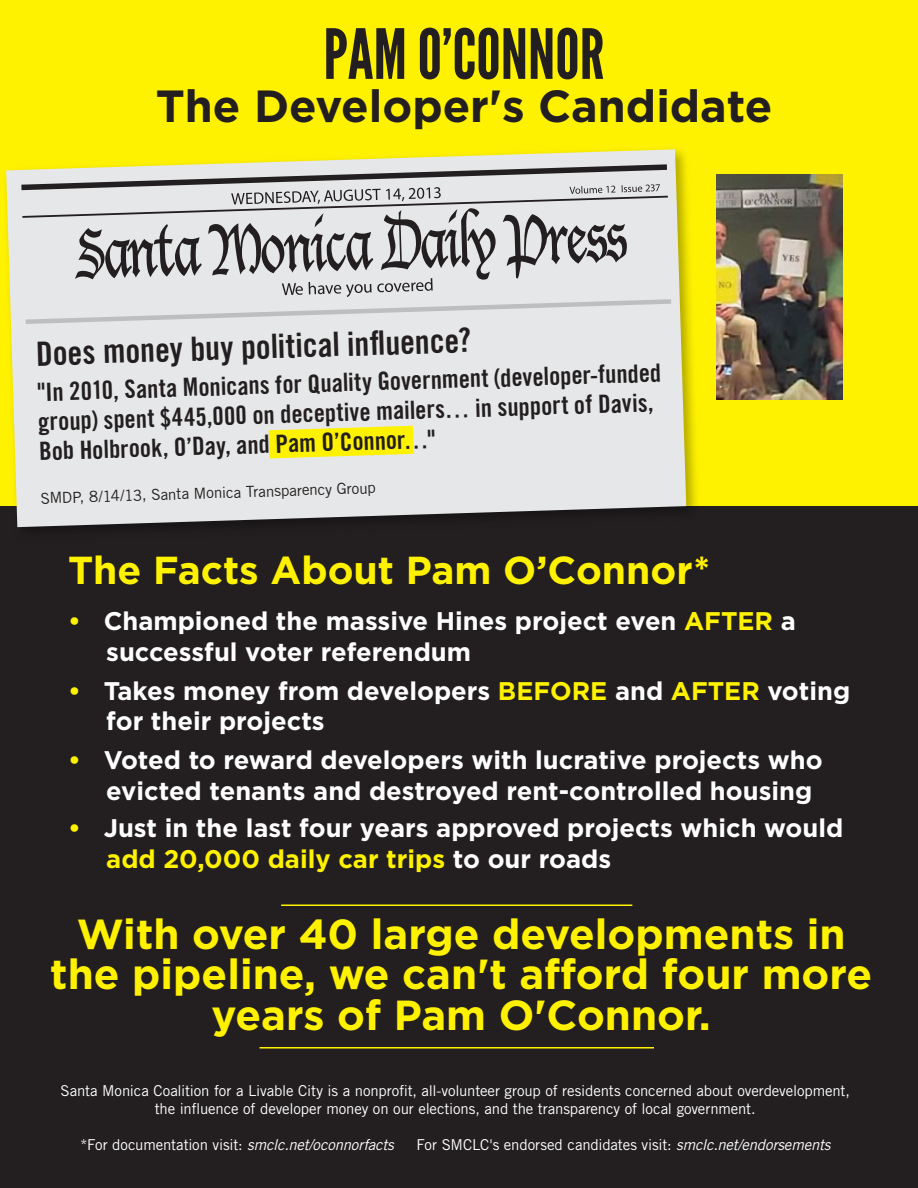
<style>
.page{position:relative;width:918px;height:1188px;background:#fff}
.page>*{position:absolute;margin:0;border:0;box-sizing:border-box;transform-origin:0 0}
.t1{font:69px "League Gothic";color:#231f20}
.t2{font:700 45px "Gotham";color:#231f20}
.t3{font:700 42px/40.5px "Gotham";color:#fff200;text-align:center}
.t4{font:700 39px "Gotham";color:#fff200}
.t5{font:33.6px "Trade Gothic LT Std Bd Cn 20";color:#231f20}
.t6{font:700 25.5px/30.6px "Gotham";color:#fff}
.t7{font:25.2px/29.4px "Trade Gothic LT Std Bd Cn 20";color:#231f20}
.t8{font:15.3px "Trade Gothic LT Std";color:#231f20}
.t9{font:15px/18px "Trade Gothic LT Std";letter-spacing:-.01em;color:#fff;text-align:center}
.s1{color:#fff200}
.s2{font-style:italic}
</style>
<div class="page">
<div style="left:0;top:502px;width:918px;height:686px;background:#231f20"></div>
<div style="left:0;top:0;width:918px;height:505px;background:#fff200"></div>
<img style="left:716px;top:174px;width:126px;height:225px">
<img style="left:0;top:182px;width:705px;height:346px">
<svg style="left:6px;top:149px;width:680px;height:378px;background:#dddccd"></svg>
<svg style="left:269px;top:426px;width:145px;height:32px"></svg>
<svg style="left:21px;top:164px;width:655px;height:162px;background:#c8c8c8"></svg>
<hr style="left:260px;top:1047px;width:394px;height:2px;background:#fff200">
<hr style="left:281px;top:905px;width:351px;height:1px;background:#fff200">
<h1 class="t1" style="left:323px;top:15px;width:283px">PAM O’CONNOR</h1>
<h2 class="t2" style="left:156px;top:80px;width:618px">The Developer's Candidate</h2>
<h3 class="t5" style="left:35px;top:334px;width:437px;rotate:-2deg">Does money buy political infl uence?</h3>
<p class="t7" style="left:37px;top:378px;width:626px;rotate:-2deg">"In 2010, Santa Monicans for Quality Government (developer-funded group) spent $445,000 on deceptive mailers… in support of Davis,<br>Bob Holbrook, O’Day, and Pam O’Connor…"</p>
<p class="t8" style="left:40px;top:490px;width:337px;rotate:-2deg">SMDP, 8/14/13, Santa Monica Transparency Group</p>
<h3 class="t4" style="left:68px;top:548px;width:644px">The Facts About Pam O’Connor*</h3>
<p class="t6" style="left:106px;top:605px;width:691px;text-indent:-38px"><span class="s1">•</span> Championed the massive Hines project even <span class="s1">AFTER</span> a successful voter referendum</p>
<p class="t6" style="left:106px;top:675px;width:746px;text-indent:-38px"><span class="s1">•</span> Takes money from developers <span class="s1">BEFORE</span> and <span class="s1">AFTER</span> voting for their projects</p>
<p class="t6" style="left:106px;top:744px;width:718px;text-indent:-38px"><span class="s1">•</span> Voted to reward developers with lucrative projects who evicted tenants and destroyed rent-controlled housing</p>
<p class="t6" style="left:106px;top:812px;width:739px;text-indent:-38px"><span class="s1">•</span> Just in the last four years approved projects which would <span class="s1">add 20,000 daily car trips</span> to our roads</p>
<h3 class="t3" style="left:50px;top:912px;width:823px">With over 40 large developments in the pipeline, we can't afford four more years of Pam O'Connor.</h3>
<p class="t9" style="left:61px;top:1082px;width:791px">Santa Monica Coalition for a Livable City is a nonprofit, all-volunteer group of residents concerned about overdevelopment, the influence of developer money on our elections, and the transparency of local government.</p>
<p class="t9" style="left:80px;top:1136px;width:315px">*For documentation visit: <span class="s2">smclc.net/oconnorfacts</span></p>
<p class="t9" style="left:417px;top:1136px;width:415px">For SMCLC's endorsed candidates visit: <span class="s2">smclc.net/endorsements</span></p>
</div>
